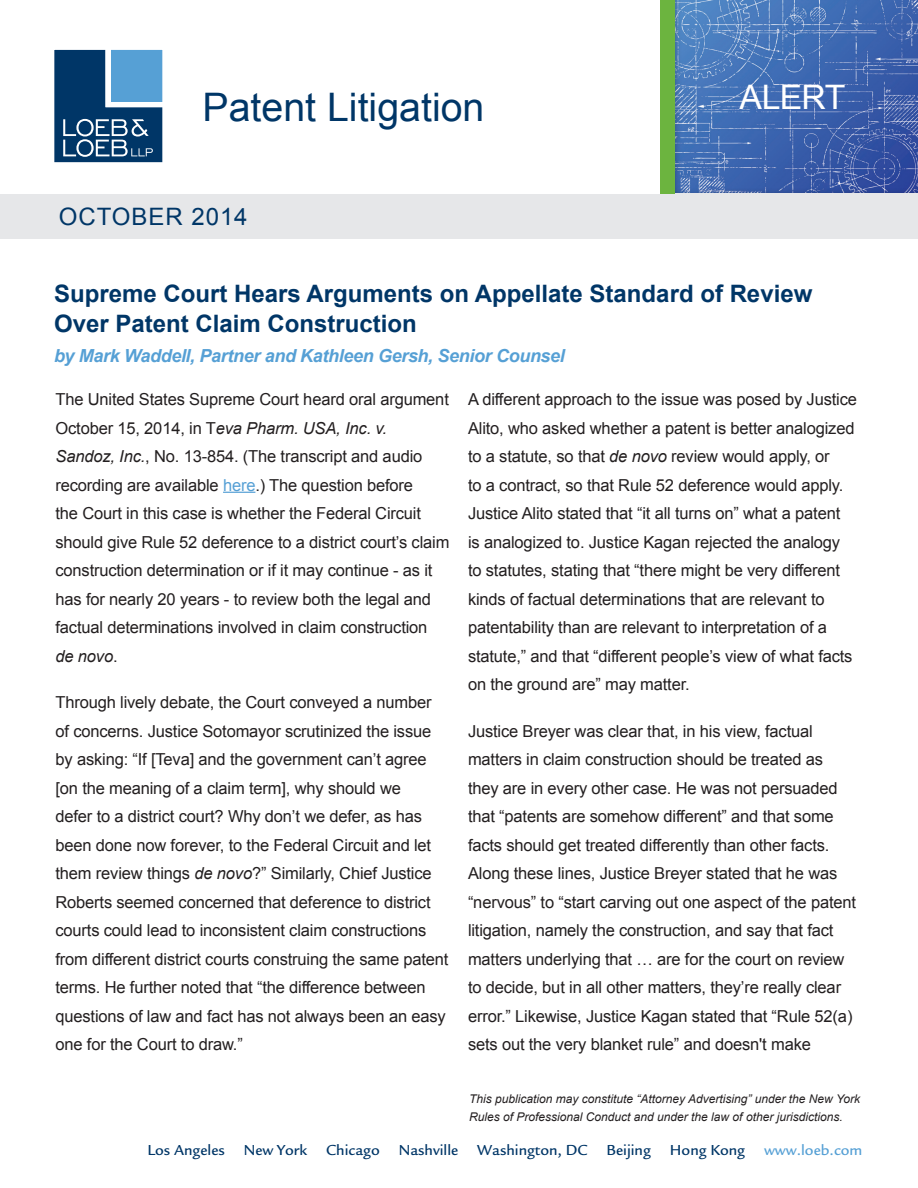
<style>
.page{position:relative;width:918px;height:1188px;background:#fff}
.page>*{position:absolute;margin:0;border:0;box-sizing:border-box;transform-origin:0 0}
._03__Body{font:39.3px "Arial";color:#003667}
.LL_AR_print_blue_box{font:33.75px "Arial";letter-spacing:-.025em;color:#fff}
.NEW_subhead_large{font:700 24px/30px "Arial";color:#003667}
._03__Body-2{font:24px "Arial";letter-spacing:.04em;color:#003667}
.NEW_subhead_large-2{font:italic 700 18px "Arial";letter-spacing:-.02em;color:#56a0d5}
.NEW_main_text{font:16.5px/28.5px "Arial";letter-spacing:-.01em;color:#231f20}
.t1{font:500 15px "Legacy Sans";color:#003667}
.t2{font:500 15px "Legacy Sans";color:#56a0d5}
.t3{font:italic 12px/18px "Arial";color:#231f20}
.s1{font-style:italic}
.s2{color:#56a0d5}
</style>
<div class="page">
<div style="left:661px;top:0;width:257px;height:195px;background:#231f20;opacity:.75"></div>
<hr style="left:223px;top:492px;width:32px;height:1px;background:#56a0d5">
<div style="left:0;top:194px;width:918px;height:45px;background:#e6e7e9"></div>
<div style="left:660px;top:0;width:15px;height:194px;background:#6cb43f"></div>
<svg style="left:55px;top:50px;width:107px;height:112px"></svg>
<p class="_03__Body" style="left:202px;top:82px;width:284px">Patent Litigation</p>
<p class="LL_AR_print_blue_box" style="left:740px;top:75px;width:108px">ALERT</p>
<p class="_03__Body-2" style="left:59px;top:201px;width:190px">OCTOBER 2014</p>
<p class="NEW_subhead_large" style="left:54px;top:280px;width:760px">Supreme Court Hears Arguments on Appellate Standard of Review<br>Over Patent Claim Construction</p>
<p class="NEW_subhead_large-2" style="left:54px;top:344px;width:512px">by Mark Waddell, Partner and Kathleen Gersh, Senior Counsel</p>
<p class="NEW_main_text" style="left:56px;top:385px;width:395px">The United States Supreme Court heard oral argument October 15, 2014, in T<span class="s1">eva Pharm. USA, Inc. v.<br>Sandoz, Inc.</span>, No. 13-854. (The transcript and audio recording are available <span class="s2">here</span>.) The question before<br>the Court in this case is whether the Federal Circuit should give Rule 52 deference to a district court’s claim construction determination or if it may continue - as it has for nearly 20 years - to review both the legal and factual determinations involved in claim construction <span class="s1">de novo</span>.</p>
<p class="NEW_main_text" style="left:56px;top:688px;width:395px">Through lively debate, the Court conveyed a number of concerns. Justice Sotomayor scrutinized the issue by asking: “If [Teva] and the government can’t agree [on the meaning of a claim term], why should we<br>defer to a district court? Why don’t we defer, as has been done now forever, to the Federal Circuit and let them review things <span class="s1">de novo</span>?” Similarly, Chief Justice Roberts seemed concerned that deference to district courts could lead to inconsistent claim constructions from different district courts construing the same patent terms. He further noted that “the difference between questions of law and fact has not always been an easy one for the Court to draw.”</p>
<p class="NEW_main_text" style="left:468px;top:385px;width:390px">A different approach to the issue was posed by Justice Alito, who asked whether a patent is better analogized to a statute, so that <span class="s1">de novo</span> review would apply, or<br>to a contract, so that Rule 52 deference would apply.<br>Justice Alito stated that “it all turns on” what a patent<br>is analogized to. Justice Kagan rejected the analogy to statutes, stating that “there might be very different kinds of factual determinations that are relevant to patentability than are relevant to interpretation of a statute,” and that “different people’s view of what facts on the ground are” may matter.</p>
<p class="NEW_main_text" style="left:468px;top:717px;width:390px">Justice Breyer was clear that, in his view, factual matters in claim construction should be treated as they are in every other case. He was not persuaded that “patents are somehow different” and that some facts should get treated differently than other facts.<br>Along these lines, Justice Breyer stated that he was “nervous” to “start carving out one aspect of the patent litigation, namely the construction, and say that fact matters underlying that … are for the court on review to decide, but in all other matters, they’re really clear error.” Likewise, Justice Kagan stated that “Rule 52(a) sets out the very blanket rule” and doesn't make</p>
<p class="t3" style="left:469px;top:1089px;width:392px">This publication may constitute “Attorney Advertising” under the New York<br>Rules of Professional Conduct and under the law of other jurisdictions.</p>
<p class="t1" style="left:147px;top:1141px;width:79px">Los Angeles</p>
<p class="t1" style="left:244px;top:1141px;width:65px">New York</p>
<p class="t1" style="left:326px;top:1141px;width:55px">Chicago</p>
<p class="t1" style="left:399px;top:1141px;width:61px">Nashville</p>
<p class="t1" style="left:477px;top:1141px;width:112px">Washington, DC</p>
<p class="t1" style="left:607px;top:1141px;width:46px">Beijing</p>
<p class="t1" style="left:670px;top:1141px;width:77px">Hong Kong</p>
<p class="t2" style="left:764px;top:1141px;width:100px">www.loeb.com</p>
</div>
